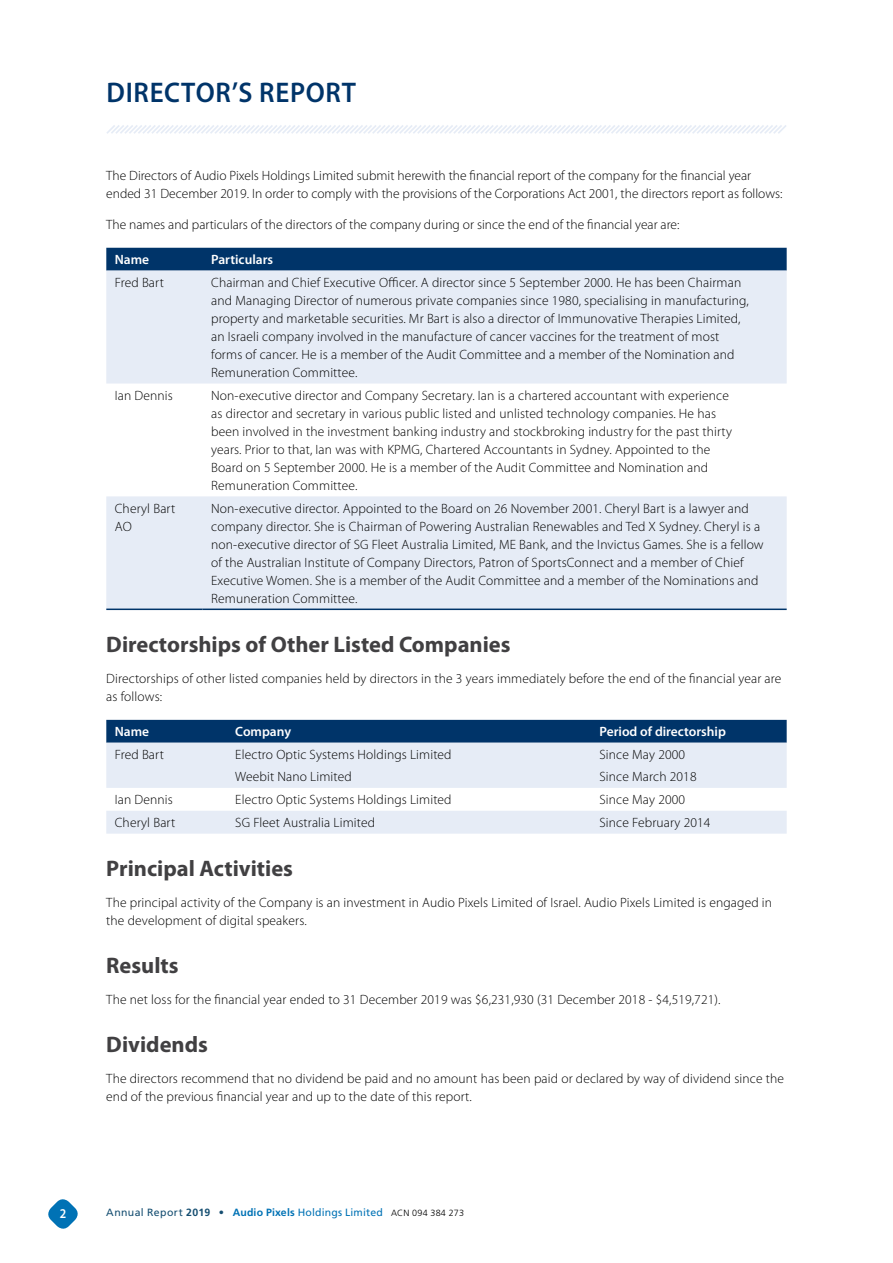
<style>
.page{position:relative;width:893px;height:1263px;background:#fff}
.page>*{position:absolute;margin:0;border:0;box-sizing:border-box;transform-origin:0 0}
.t1{font:600 28.5px "Myriad Pro";letter-spacing:.03em;color:#003469;scale:.95 1}
.t2{font:700 22.5px "Myriad Pro";color:#414042}
.t3{font:300 13.5px/18px "Myriad Pro";letter-spacing:.01em;color:#000}
.t4{font:600 13.5px "Myriad Pro";color:#fff}
.t5{font:600 13.5px "Myriad Pro";color:#fff;scale:.9 1}
.t6{font:10.5px "Frutiger";letter-spacing:.025em;color:#0072b5}
.s1{color:#154e71}
.s2{font-weight:700;color:#154e71}
.s3{font-weight:700}
.s4{font-weight:300;font-size:9px;color:#000}
</style>
<div class="page">
<svg style="left:106px;top:125px;width:680px;height:9px"></svg>
<div style="left:106px;top:248px;width:681px;height:23px;background:#003469"></div>
<svg style="left:106px;top:271px;width:681px;height:337px;fill:#e6ecf6"></svg>
<hr style="left:106px;top:608px;width:97px;height:2px;background:#003469">
<hr style="left:203px;top:608px;width:584px;height:2px;background:#003469">
<div style="left:106px;top:720px;width:681px;height:23px;background:#003469"></div>
<svg style="left:106px;top:743px;width:681px;height:91px;fill:#e6ecf6"></svg>
<svg style="left:48px;top:1199px;width:30px;height:30px"></svg>
<h1 class="t1" style="left:107px;top:74px;width:264px">DIRECTOR’S REPORT</h1>
<p class="t3" style="left:106px;top:167px;width:678px">The Directors of Audio Pixels Holdings Limited submit herewith the financial report of the company for the financial year ended 31 December 2019. In order to comply with the provisions of the Corporations Act 2001, the directors report as follows:</p>
<p class="t3" style="left:106px;top:215px;width:575px">The names and particulars of the directors of the company during or since the end of the financial year are:</p>
<p class="t4" style="left:115px;top:251px;width:36px">Name</p>
<p class="t4" style="left:211px;top:251px;width:63px">Particulars</p>
<p class="t3" style="left:115px;top:273px;width:51px">Fred Bart</p>
<p class="t3" style="left:211px;top:273px;width:539px">Chairman and Chief Executive Officer. A director since 5 September 2000. He has been Chairman and Managing Director of numerous private companies since 1980, specialising in manufacturing, property and marketable securities. Mr Bart is also a director of Immunovative Therapies Limited, an Israeli company involved in the manufacture of cancer vaccines for the treatment of most forms of cancer. He is a member of the Audit Committee and a member of the Nomination and Remuneration Committee.</p>
<p class="t3" style="left:115px;top:386px;width:60px">Ian Dennis</p>
<p class="t3" style="left:211px;top:386px;width:522px">Non‑executive director and Company Secretary. Ian is a chartered accountant with experience as director and secretary in various public listed and unlisted technology companies. He has been involved in the investment banking industry and stockbroking industry for the past thirty years. Prior to that, Ian was with KPMG, Chartered Accountants in Sydney. Appointed to the Board on 5 September 2000. He is a member of the Audit Committee and Nomination and Remuneration Committee.</p>
<p class="t3" style="left:115px;top:499px;width:62px">Cheryl Bart<br>AO</p>
<p class="t3" style="left:211px;top:499px;width:554px">Non‑executive director. Appointed to the Board on 26 November 2001. Cheryl Bart is a lawyer and company director. She is Chairman of Powering Australian Renewables and Ted X Sydney. Cheryl is a non‑executive director of SG Fleet Australia Limited, ME Bank, and the Invictus Games. She is a fellow of the Australian Institute of Company Directors, Patron of SportsConnect and a member of Chief Executive Women. She is a member of the Audit Committee and a member of the Nominations and Remuneration Committee.</p>
<h2 class="t2" style="left:106px;top:630px;width:406px">Directorships of Other Listed Companies</h2>
<p class="t3" style="left:106px;top:669px;width:677px">Directorships of other listed companies held by directors in the 3 years immediately before the end of the financial year are as follows:</p>
<p class="t4" style="left:115px;top:723px;width:36px">Name</p>
<p class="t4" style="left:235px;top:723px;width:57px">Company</p>
<p class="t4" style="left:600px;top:723px;width:128px">Period of directorship</p>
<p class="t3" style="left:115px;top:746px;width:51px">Fred Bart</p>
<p class="t3" style="left:235px;top:743px;width:218px;line-height:22.2px">Electro Optic Systems Holdings Limited<br>Weebit Nano Limited</p>
<p class="t3" style="left:600px;top:743px;width:99px;line-height:22.2px">Since May 2000<br>Since March 2018</p>
<p class="t3" style="left:115px;top:791px;width:60px">Ian Dennis</p>
<p class="t3" style="left:235px;top:791px;width:218px">Electro Optic Systems Holdings Limited</p>
<p class="t3" style="left:600px;top:791px;width:87px">Since May 2000</p>
<p class="t3" style="left:115px;top:814px;width:62px">Cheryl Bart</p>
<p class="t3" style="left:235px;top:814px;width:141px">SG Fleet Australia Limited</p>
<p class="t3" style="left:600px;top:814px;width:112px">Since February 2014</p>
<h2 class="t2" style="left:106px;top:854px;width:188px">Principal Activities</h2>
<p class="t3" style="left:106px;top:893px;width:667px">The principal activity of the Company is an investment in Audio Pixels Limited of Israel. Audio Pixels Limited is engaged in the development of digital speakers.</p>
<h2 class="t2" style="left:106px;top:951px;width:74px">Results</h2>
<p class="t3" style="left:106px;top:990px;width:616px">The net loss for the financial year ended to 31 December 2019 was $6,231,930 (31 December 2018 ‑ $4,519,721).</p>
<h2 class="t2" style="left:106px;top:1030px;width:103px">Dividends</h2>
<p class="t3" style="left:106px;top:1069px;width:679px">The directors recommend that no dividend be paid and no amount has been paid or declared by way of dividend since the end of the previous financial year and up to the date of this report.</p>
<p class="t5" style="left:60px;top:1205px;width:9px">2</p>
<p class="t6" style="left:106px;top:1206px;width:359px"><span class="s1">Annual Report</span> <span class="s2">2019 •</span> <span class="s3">Audio Pixels</span> Holdings Limited <span class="s4">ACN 094 384 273</span></p>
</div>
